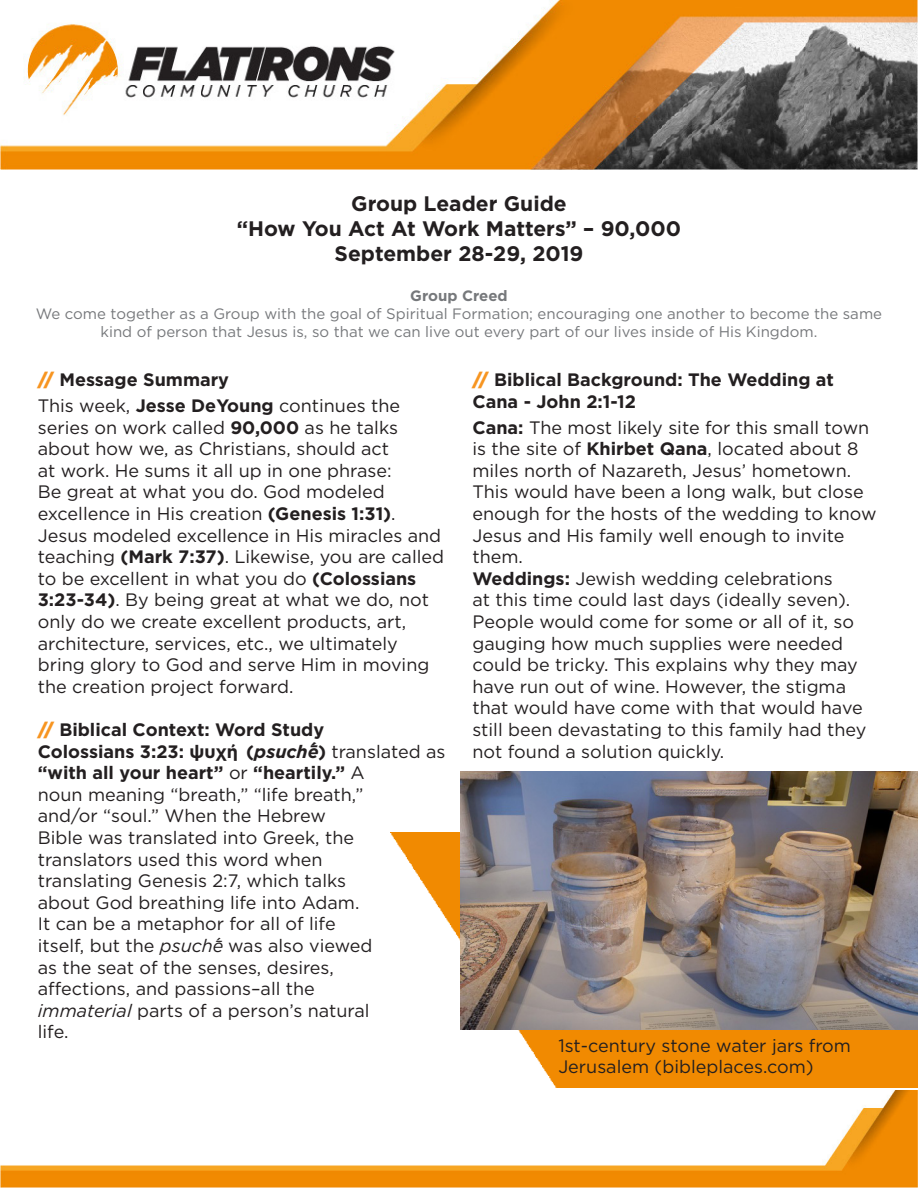
<style>
.page{position:relative;width:918px;height:1188px;background:#fff}
.page>*{position:absolute;margin:0;border:0;box-sizing:border-box;transform-origin:0 0}
.t1{font:700 21px "Gotham";color:#231f20}
.t2{font:18px/21.6px "Gotham";color:#231f20}
.t3{font:700 18px/21.6px "Gotham";color:#231f20}
.t4{font:15px/18px "Gotham";color:#76787b;text-align:center}
.t5{font:700 15px "Gotham";color:#76787b}
.s1{font-weight:900;color:#f79521}
.s2{font-weight:700}
.s3{font-weight:700;font-style:italic}
.s4{font-style:italic}
</style>
<div class="page">
<img style="left:0;top:0;width:918px;height:169px">
<img style="left:0;top:1090px;width:918px;height:98px">
<img style="left:391px;top:832px;width:527px;height:255px">
<img style="left:460px;top:771px;width:458px;height:258px">
<p class="t1" style="left:351px;top:189px;width:217px">Group Leader Guide</p>
<p class="t1" style="left:237px;top:214px;width:446px">“How You Act At Work Matters” – 90,000</p>
<p class="t1" style="left:335px;top:240px;width:250px">September 28-29, 2019</p>
<p class="t5" style="left:410px;top:285px;width:99px">Group Creed</p>
<p class="t4" style="left:36px;top:304px;width:848px">We come together as a Group with the goal of Spiritual Formation; encouraging one another to become the same kind of person that Jesus is, so that we can live out every part of our lives inside of His Kingdom.</p>
<p class="t3" style="left:38px;top:369px;width:193px"><span class="s1">//</span> Message Summary</p>
<p class="t2" style="left:38px;top:394px;width:408px">This week, <span class="s2">Jesse DeYoung</span> continues the series on work called <span class="s2">90,000</span> as he talks about how we, as Christians, should act<br>at work. He sums it all up in one phrase:<br>Be great at what you do. God modeled excellence in His creation <span class="s2">(Genesis 1:31)</span>.<br>Jesus modeled excellence in His miracles and teaching <span class="s2">(Mark 7:37)</span>. Likewise, you are called to be excellent in what you do <span class="s2">(Colossians 3:23-34)</span>. By being great at what we do, not only do we create excellent products, art, architecture, services, etc., we ultimately bring glory to God and serve Him in moving the creation project forward.</p>
<p class="t3" style="left:38px;top:719px;width:288px"><span class="s1">//</span> Biblical Context: Word Study</p>
<p class="t2" style="left:38px;top:740px;width:409px"><span class="s2">Colossians 3:23: ψυχή (</span><span class="s3">psuche´¯</span><span class="s2">)</span> translated as <span class="s2">“with all your heart”</span> or <span class="s2">“heartily.”</span> A<br>noun meaning “breath,” “life breath,”<br>and/or “soul.” When the Hebrew<br>Bible was translated into Greek, the translators used this word when<br>translating Genesis 2:7, which talks<br>about God breathing life into Adam.<br>It can be a metaphor for all of life<br>itself, but the <span class="s4">psuche´¯</span> was also viewed<br>as the seat of the senses, desires,<br>affections, and passions–all the<br><span class="s4">immaterial</span> parts of a person’s natural<br>life.</p>
<p class="t2" style="left:558px;top:1034px;width:294px">1st-century stone water jars from<br>Jerusalem (bibleplaces.com)</p>
<p class="t3" style="left:472px;top:369px;width:363px"><span class="s1">//</span> Biblical Background: The Wedding at<br>Cana - John 2:1-12</p>
<p class="t2" style="left:472px;top:416px;width:406px"><span class="s2">Cana:</span> The most likely site for this small town is the site of <span class="s2">Khirbet Qana</span>, located about 8 miles north of Nazareth, Jesus’ hometown.<br>This would have been a long walk, but close enough for the hosts of the wedding to know Jesus and His family well enough to invite them.</p>
<p class="t2" style="left:472px;top:567px;width:395px"><span class="s2">Weddings:</span> Jewish wedding celebrations<br>at this time could last days (ideally seven).<br>People would come for some or all of it, so gauging how much supplies were needed could be tricky. This explains why they may have run out of wine. However, the stigma that would have come with that would have still been devastating to this family had they not found a solution quickly.</p>
</div>
